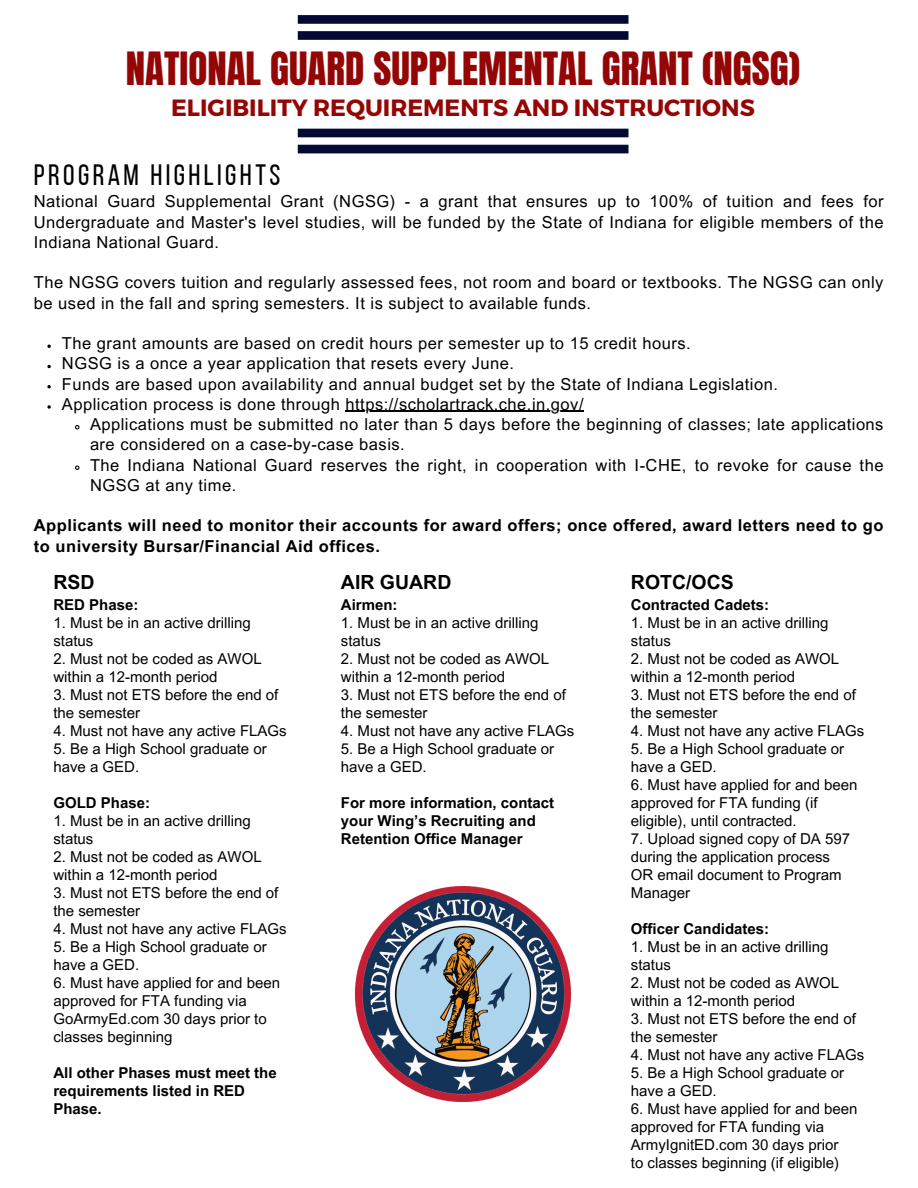
<style>
.page{position:relative;width:918px;height:1188px;background:#fff}
.page>*{position:absolute;margin:0;border:0;box-sizing:border-box;transform-origin:0 0}
.t1{font:39px "Anton";color:#940605}
.t2{font:29.4px "Bebas Neue";letter-spacing:.115em;color:#000}
.t3{font:700 23.55px "Montserrat";color:#940605}
.t4{font:700 19.5px "Arial MT Pro";color:#000}
.t5{font:16.5px/20.2px "Arial MT Pro";letter-spacing:.03em;color:#000}
.t6{font:700 16.5px/20.2px "Arial MT Pro";letter-spacing:.03em;color:#000}
.t7{font:15px "Arial MT Pro";color:#000}
.t8{font:700 15px/18px "Arial MT Pro";color:#000}
</style>
<div class="page">
<svg style="left:298px;top:15px;width:331px;height:25px"></svg>
<svg style="left:298px;top:129px;width:331px;height:24px"></svg>
<img style="left:355px;top:886px;width:216px;height:216px">
<svg style="left:47px;top:345px;width:4px;height:3px"></svg>
<svg style="left:47px;top:365px;width:4px;height:3px"></svg>
<svg style="left:47px;top:385px;width:4px;height:3px"></svg>
<svg style="left:47px;top:405px;width:4px;height:4px"></svg>
<hr style="left:346px;top:411px;width:238px;height:1px;background:#000">
<svg style="left:75px;top:425px;width:5px;height:5px"></svg>
<svg style="left:75px;top:465px;width:5px;height:5px"></svg>
<p class="t1" style="left:126px;top:40px;width:676px">NATIONAL GUARD SUPPLEMENTAL GRANT (NGSG)</p>
<p class="t3" style="left:171px;top:92px;width:585px">ELIGIBILITY REQUIREMENTS AND INSTRUCTIONS</p>
<p class="t2" style="left:34px;top:163px;width:248px">PROGRAM HIGHLIGHTS</p>
<p class="t5" style="left:34px;top:193px;width:851px;text-align:justify">National Guard Supplemental Grant (NGSG) - a grant that ensures up to 100% of tuition and fees for Undergraduate and Master's level studies, will be funded by the State of Indiana for eligible members of the Indiana National Guard.</p>
<p class="t5" style="left:34px;top:274px;width:851px">The NGSG covers tuition and regularly assessed fees, not room and board or textbooks. The NGSG can only be used in the fall and spring semesters. It is subject to available funds.</p>
<p class="t5" style="left:62px;top:335px;width:630px">The grant amounts are based on credit hours per semester up to 15 credit hours.</p>
<p class="t5" style="left:62px;top:355px;width:454px">NGSG is a once a year application that resets every June.</p>
<p class="t5" style="left:62px;top:376px;width:717px">Funds are based upon availability and annual budget set by the State of Indiana Legislation.</p>
<p class="t5" style="left:62px;top:396px;width:523px">Application process is done through https://scholartrack.che.in.gov/</p>
<p class="t5" style="left:90px;top:416px;width:795px">Applications must be submitted no later than 5 days before the beginning of classes; late applications are considered on a case-by-case basis.</p>
<p class="t5" style="left:90px;top:457px;width:795px">The Indiana National Guard reserves the right, in cooperation with I-CHE, to revoke for cause the<br>NGSG at any time.</p>
<p class="t6" style="left:34px;top:517px;width:851px">Applicants will need to monitor their accounts for award offers; once offered, award letters need to go to university Bursar/Financial Aid offices.</p>
<p class="t4" style="left:53px;top:575px;width:43px">RSD</p>
<p class="t8" style="left:53px;top:597px;width:86px">RED Phase:</p>
<p class="t7" style="left:53px;top:617px;width:199px">1. Must be in an active drilling</p>
<p class="t7" style="left:53px;top:635px;width:42px">status</p>
<p class="t7" style="left:53px;top:653px;width:210px">2. Must not be coded as AWOL</p>
<p class="t7" style="left:53px;top:671px;width:166px">within a 12-month period</p>
<p class="t7" style="left:53px;top:689px;width:227px">3. Must not ETS before the end of</p>
<p class="t7" style="left:53px;top:707px;width:88px">the semester</p>
<p class="t7" style="left:53px;top:725px;width:235px">4. Must not have any active FLAGs</p>
<p class="t7" style="left:53px;top:743px;width:215px">5. Be a High School graduate or</p>
<p class="t7" style="left:53px;top:761px;width:87px">have a GED.</p>
<p class="t8" style="left:53px;top:795px;width:98px">GOLD Phase:</p>
<p class="t7" style="left:53px;top:815px;width:199px">1. Must be in an active drilling</p>
<p class="t7" style="left:53px;top:833px;width:42px">status</p>
<p class="t7" style="left:53px;top:851px;width:210px">2. Must not be coded as AWOL</p>
<p class="t7" style="left:53px;top:869px;width:166px">within a 12-month period</p>
<p class="t7" style="left:53px;top:887px;width:227px">3. Must not ETS before the end of</p>
<p class="t7" style="left:53px;top:905px;width:88px">the semester</p>
<p class="t7" style="left:53px;top:923px;width:235px">4. Must not have any active FLAGs</p>
<p class="t7" style="left:53px;top:941px;width:215px">5. Be a High School graduate or</p>
<p class="t7" style="left:53px;top:959px;width:87px">have a GED.</p>
<p class="t7" style="left:53px;top:977px;width:228px">6. Must have applied for and been</p>
<p class="t7" style="left:53px;top:995px;width:195px">approved for FTA funding via</p>
<p class="t7" style="left:53px;top:1013px;width:215px">GoArmyEd.com 30 days prior to</p>
<p class="t7" style="left:53px;top:1031px;width:121px">classes beginning</p>
<p class="t8" style="left:53px;top:1065px;width:225px">All other Phases must meet the</p>
<p class="t8" style="left:53px;top:1083px;width:193px">requirements listed in RED<br>Phase.</p>
<p class="t4" style="left:341px;top:575px;width:112px">AIR GUARD</p>
<p class="t8" style="left:341px;top:597px;width:58px">Airmen:</p>
<p class="t7" style="left:341px;top:617px;width:199px">1. Must be in an active drilling</p>
<p class="t7" style="left:341px;top:635px;width:42px">status</p>
<p class="t7" style="left:341px;top:653px;width:210px">2. Must not be coded as AWOL</p>
<p class="t7" style="left:341px;top:671px;width:166px">within a 12-month period</p>
<p class="t7" style="left:341px;top:689px;width:227px">3. Must not ETS before the end of</p>
<p class="t7" style="left:341px;top:707px;width:88px">the semester</p>
<p class="t7" style="left:341px;top:725px;width:235px">4. Must not have any active FLAGs</p>
<p class="t7" style="left:341px;top:743px;width:215px">5. Be a High School graduate or</p>
<p class="t7" style="left:341px;top:761px;width:87px">have a GED.</p>
<p class="t8" style="left:341px;top:795px;width:215px">For more information, contact</p>
<p class="t8" style="left:341px;top:813px;width:196px">your Wing’s Recruiting and</p>
<p class="t8" style="left:341px;top:831px;width:183px">Retention Office Manager</p>
<p class="t4" style="left:631px;top:575px;width:104px">ROTC/OCS</p>
<p class="t8" style="left:631px;top:597px;width:140px">Contracted Cadets:</p>
<p class="t7" style="left:631px;top:617px;width:199px">1. Must be in an active drilling</p>
<p class="t7" style="left:631px;top:635px;width:42px">status</p>
<p class="t7" style="left:631px;top:653px;width:210px">2. Must not be coded as AWOL</p>
<p class="t7" style="left:631px;top:671px;width:166px">within a 12-month period</p>
<p class="t7" style="left:631px;top:689px;width:227px">3. Must not ETS before the end of</p>
<p class="t7" style="left:631px;top:707px;width:88px">the semester</p>
<p class="t7" style="left:631px;top:725px;width:235px">4. Must not have any active FLAGs</p>
<p class="t7" style="left:631px;top:743px;width:215px">5. Be a High School graduate or</p>
<p class="t7" style="left:631px;top:761px;width:87px">have a GED.</p>
<p class="t7" style="left:631px;top:779px;width:228px">6. Must have applied for and been</p>
<p class="t7" style="left:631px;top:797px;width:188px">approved for FTA funding (if</p>
<p class="t7" style="left:631px;top:815px;width:167px">eligible), until contracted.</p>
<p class="t7" style="left:631px;top:833px;width:221px">7. Upload signed copy of DA 597</p>
<p class="t7" style="left:631px;top:851px;width:201px">during the application process</p>
<p class="t7" style="left:631px;top:869px;width:212px">OR email document to Program</p>
<p class="t7" style="left:631px;top:887px;width:61px">Manager</p>
<p class="t8" style="left:631px;top:921px;width:140px">Officer Candidates:</p>
<p class="t7" style="left:631px;top:941px;width:199px">1. Must be in an active drilling</p>
<p class="t7" style="left:631px;top:959px;width:42px">status</p>
<p class="t7" style="left:631px;top:977px;width:210px">2. Must not be coded as AWOL</p>
<p class="t7" style="left:631px;top:995px;width:166px">within a 12-month period</p>
<p class="t7" style="left:631px;top:1013px;width:227px">3. Must not ETS before the end of</p>
<p class="t7" style="left:631px;top:1031px;width:88px">the semester</p>
<p class="t7" style="left:631px;top:1049px;width:235px">4. Must not have any active FLAGs</p>
<p class="t7" style="left:631px;top:1067px;width:215px">5. Be a High School graduate or</p>
<p class="t7" style="left:631px;top:1085px;width:87px">have a GED.</p>
<p class="t7" style="left:631px;top:1103px;width:228px">6. Must have applied for and been</p>
<p class="t7" style="left:631px;top:1121px;width:195px">approved for FTA funding via</p>
<p class="t7" style="left:631px;top:1139px;width:209px">ArmyIgnitED.com 30 days prior</p>
<p class="t7" style="left:631px;top:1157px;width:210px">to classes beginning (if eligible)</p>
</div>
